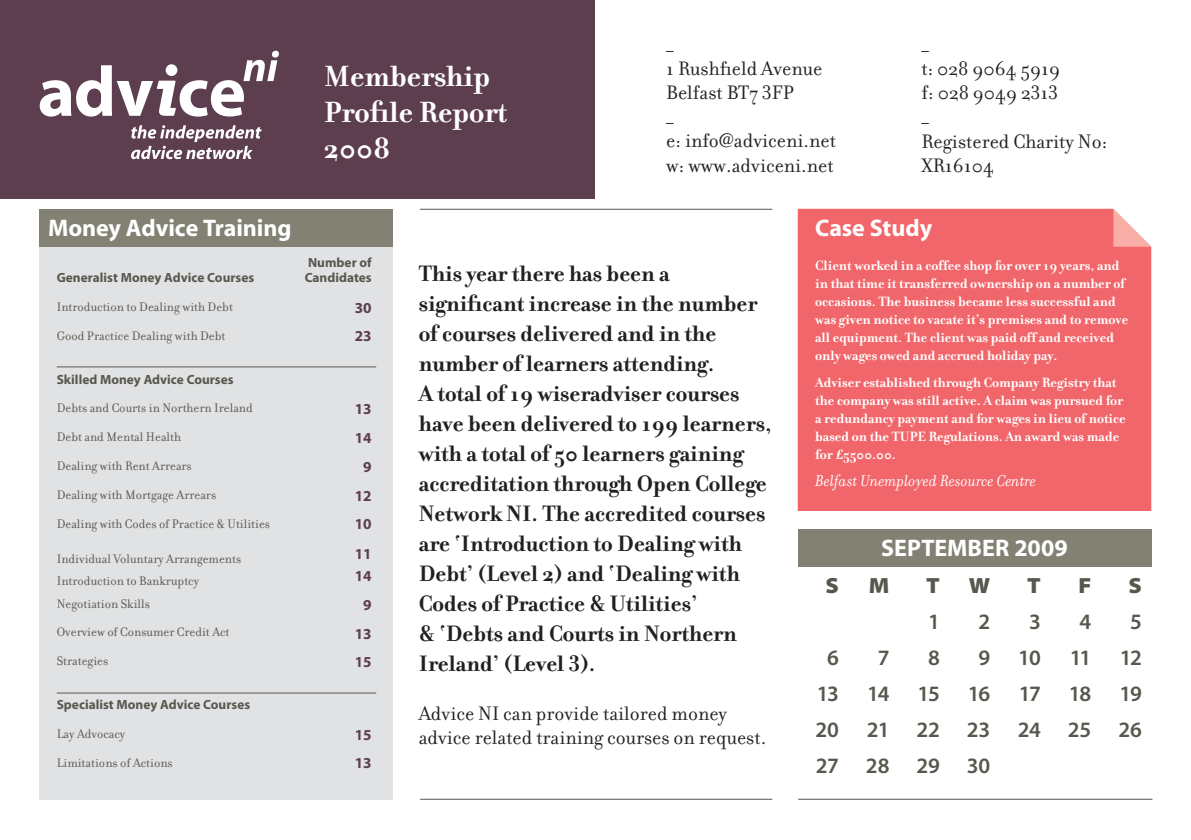
<style>
.page{position:relative;width:1191px;height:840px;background:#fff}
.page>*{position:absolute;margin:0;border:0;box-sizing:border-box;transform-origin:0 0}
.t1{font:700 31.6px/36px "Filosofia";color:#fff}
.t2{font:700 24px/30px "Filosofia";color:#231f20}
.t3{font:700 24px "Myriad";color:#fff}
.t4{font:700 24px "Myriad Pro";color:#fff}
.t5{font:600 22px/36px "Myriad Pro";letter-spacing:-.045em;color:#58574e;text-align:center}
.t6{font:900 semi-expanded 22px "Myriad Pro";color:#58574e}
.t7{font:21px/24px "Filosofia";color:#231f20}
.t8{font:italic 17px "Filosofia";color:#fff}
.t9{font:700 15.2px/29px "Myriad Pro";color:#5d3e4f}
.t10{font:700 14.4px/18px "Filosofia";color:#fff}
.t11{font:13.4px/28.8px "Filosofia";color:#58574e}
.t12{font:700 13.4px/15.2px "Myriad Pro";color:#58574e}
</style>
<div class="page">
<div style="left:0;top:0;width:594px;height:198px;background:#5d3e4f"></div>
<svg style="left:40px;top:51px;width:239px;height:65px"></svg>
<svg style="left:131px;top:125px;width:131px;height:34px"></svg>
<hr style="left:798px;top:798px;width:354px;height:1px;background:#58574e">
<div style="left:40px;top:246px;width:353px;height:552px;background:#e1e2e4"></div>
<div style="left:40px;top:209px;width:353px;height:37px;background:#828173"></div>
<div style="left:797px;top:209px;width:354px;height:301px;background:#f1666a"></div>
<svg style="left:1113px;top:209px;width:38px;height:37px"></svg>
<div style="left:797px;top:528px;width:354px;height:38px;background:#828173"></div>
<hr style="left:57px;top:366px;width:319px;height:1px;background:#58574e">
<hr style="left:57px;top:692px;width:319px;height:1px;background:#58574e">
<hr style="left:420px;top:798px;width:352px;height:1px;background:#58574e">
<hr style="left:420px;top:209px;width:352px;height:1px;background:#58574e">
<h1 class="t1" style="left:324px;top:62px;width:185px">Membership<br>Profile Report<br>2008</h1>
<h3 class="t7" style="left:666px;top:36px;width:171px">_<br>1 Rushfield Avenue<br>Belfast BT7 3FP<br>_<br>e: info@adviceni.net w: www.adviceni.net</h3>
<h3 class="t7" style="left:921px;top:36px;width:187px">_<br>t: 028 9064 5919<br>f: 028 9049 2313<br>_<br>Registered Charity No:<br>XR16104</h3>
<h2 class="t3" style="left:48px;top:219px;width:245px">Money Advice Training</h2>
<h2 class="t3" style="left:815px;top:219px;width:118px">Case Study</h2>
<p class="t10" style="left:815px;top:258px;width:314px">Client worked in a coffee shop for over 19 years, and in that time it transferred ownership on a number of occasions. The business became less successful and was given notice to vacate it’s premises and to remove all equipment. The client was paid off and received only wages owed and accrued holiday pay.</p>
<p class="t10" style="left:815px;top:375px;width:312px">Adviser established through Company Registry that the company was still active. A claim was pursued for a redundancy payment and for wages in lieu of notice based on the TUPE Regulations. An award was made for £5500.00.</p>
<p class="t8" style="left:815px;top:475px;width:222px">Belfast Unemployed Resource Centre</p>
<p class="t12" style="left:305px;top:256px;width:68px">Number of<br>Candidates</p>
<p class="t2" style="left:419px;top:261px;width:354px">This year there has been a significant increase in the number of courses delivered and in the number of learners attending.<br>A total of 19 wiseradviser courses have been delivered to 199 learners, with a total of 50 learners gaining accreditation through Open College<br>Network NI. The accredited courses are ‘Introduction to Dealing with<br>Debt’ (Level 2) and ‘Dealing with<br>Codes of Practice &amp; Utilities’<br>&amp; ‘Debts and Courts in Northern<br>Ireland’ (Level 3).</p>
<h3 class="t7" style="left:419px;top:703px;width:349px">Advice NI can provide tailored money advice related training courses on request.</h3>
<p class="t12" style="left:57px;top:271px;width:199px">Generalist Money Advice Courses</p>
<p class="t11" style="left:57px;top:294px;width:178px">Introduction to Dealing with Debt<br>Good Practice Dealing with Debt</p>
<p class="t12" style="left:57px;top:372px;width:178px">Skilled Money Advice Courses</p>
<p class="t11" style="left:57px;top:395px;width:215px">Debts and Courts in Northern Ireland<br>Debt and Mental Health<br>Dealing with Rent Arrears<br>Dealing with Mortgage Arrears<br>Dealing with Codes of Practice &amp; Utilities</p>
<p class="t11" style="left:57px;top:549px;width:186px;line-height:22.4px">Individual Voluntary Arrangements<br>Introduction to Bankruptcy<br>Negotiation Skills</p>
<p class="t11" style="left:57px;top:619px;width:174px">Overview of Consumer Credit Act<br>Strategies</p>
<p class="t9" style="left:355px;top:294px;width:18px">30<br>23</p>
<p class="t9" style="left:355px;top:395px;width:18px">13</p>
<p class="t9" style="left:355px;top:424px;width:18px;text-align:center">14<br>9<br>12<br>10<br>11</p>
<p class="t9" style="left:355px;top:563px;width:18px;line-height:28.4px;text-align:center">14<br>9<br>13<br>15</p>
<h2 class="t4" style="left:881px;top:538px;width:188px">SEPTEMBER 2009</h2>
<h3 class="t6" style="left:1128px;top:576px;width:15px">S</h3>
<h3 class="t5" style="left:1118px;top:604px;width:25px">5<br>12<br>19<br>26</h3>
<h3 class="t6" style="left:825px;top:576px;width:15px">S</h3>
<h3 class="t6" style="left:869px;top:576px;width:22px">M</h3>
<h3 class="t6" style="left:926px;top:576px;width:15px">T</h3>
<h3 class="t5" style="left:916px;top:604px;width:25px">1<br>8<br>15<br>22<br>29</h3>
<h3 class="t6" style="left:969px;top:576px;width:23px">W</h3>
<h3 class="t5" style="left:967px;top:604px;width:25px">2<br>9<br>16<br>23<br>30</h3>
<h3 class="t6" style="left:1027px;top:576px;width:15px">T</h3>
<h3 class="t5" style="left:1017px;top:604px;width:25px">3<br>10<br>17<br>24</h3>
<h3 class="t6" style="left:1078px;top:576px;width:14px">F</h3>
<h3 class="t5" style="left:1068px;top:604px;width:25px">4<br>11<br>18<br>25</h3>
<h3 class="t5" style="left:815px;top:640px;width:25px">6<br>13<br>20<br>27</h3>
<h3 class="t5" style="left:866px;top:640px;width:25px">7<br>14<br>21<br>28</h3>
<p class="t12" style="left:57px;top:698px;width:195px">Specialist Money Advice Courses</p>
<p class="t11" style="left:57px;top:720px;width:118px">Lay Advocacy<br>Limitations of Actions</p>
<p class="t9" style="left:355px;top:721px;width:18px">15<br>13</p>
</div>
